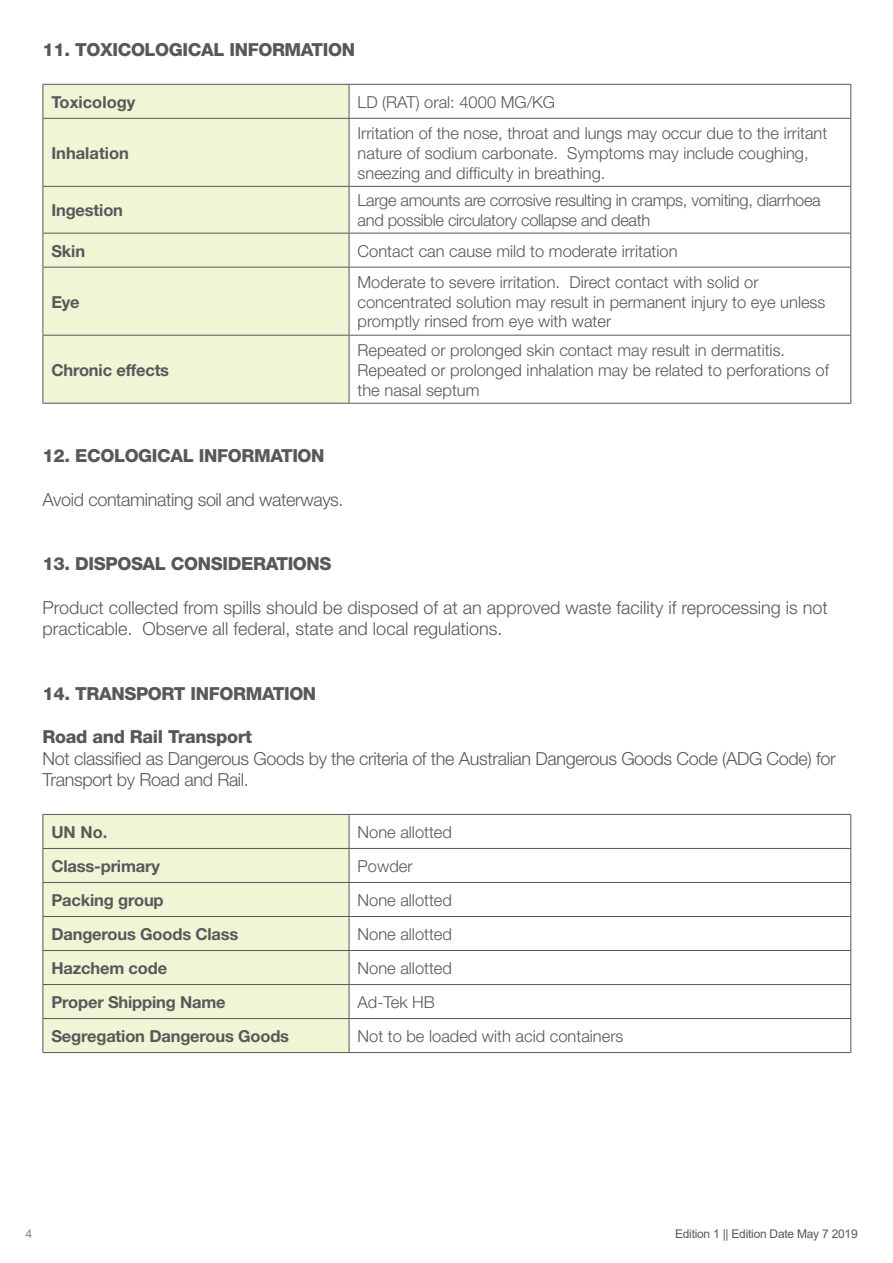
<style>
.page{position:relative;width:893px;height:1263px;background:#fff}
.page>*{position:absolute;margin:0;border:0;box-sizing:border-box;transform-origin:0 0}
.t1{font:300 18px/21.6px "Helvetica Neue LT";letter-spacing:-.02em;color:#57585a}
.t2{font:300 18px/21.6px "Helvetica Neue LT";color:#57585a}
.t3{font:800 18px "Helvetica Neue LT";letter-spacing:-.02em;color:#57585a}
.t4{font:300 16.5px/19.8px "Helvetica Neue LT";color:#57585a}
.t5{font:700 16.5px "Helvetica Neue LT";letter-spacing:-.01em;color:#57585a}
.t6{font:300 16.5px/19.8px "Helvetica Neue LT";letter-spacing:-.02em;color:#57585a}
.t7{font:12px "Arial";letter-spacing:-.02em;color:#57585a}
.t8{font:300 12px "Helvetica Neue LT";color:#57585a}
</style>
<div class="page">
<div style="left:44px;top:85px;width:305px;height:318px;background:#f0f5d5"></div>
<hr style="left:43px;top:85px;width:1px;height:33px;background:#57585a">
<hr style="left:43px;top:119px;width:1px;height:67px;background:#57585a">
<hr style="left:43px;top:84px;width:306px;height:1px;background:#57585a">
<hr style="left:43px;top:118px;width:306px;height:1px;background:#57585a">
<hr style="left:349px;top:85px;width:1px;height:33px;background:#57585a">
<hr style="left:349px;top:119px;width:1px;height:67px;background:#57585a">
<hr style="left:349px;top:84px;width:502px;height:1px;background:#57585a">
<hr style="left:850px;top:85px;width:1px;height:33px;background:#57585a">
<hr style="left:850px;top:119px;width:1px;height:67px;background:#57585a">
<hr style="left:349px;top:118px;width:502px;height:1px;background:#57585a">
<hr style="left:43px;top:187px;width:1px;height:46px;background:#57585a">
<hr style="left:43px;top:186px;width:306px;height:1px;background:#57585a">
<hr style="left:349px;top:187px;width:1px;height:46px;background:#57585a">
<hr style="left:349px;top:186px;width:502px;height:1px;background:#57585a">
<hr style="left:850px;top:187px;width:1px;height:46px;background:#57585a">
<hr style="left:43px;top:233px;width:1px;height:34px;background:#57585a">
<hr style="left:43px;top:267px;width:1px;height:68px;background:#57585a">
<hr style="left:43px;top:336px;width:1px;height:67px;background:#57585a">
<hr style="left:43px;top:233px;width:306px;height:1px;background:#57585a">
<hr style="left:43px;top:267px;width:306px;height:1px;background:#57585a">
<hr style="left:43px;top:335px;width:306px;height:1px;background:#57585a">
<hr style="left:349px;top:233px;width:1px;height:34px;background:#57585a">
<hr style="left:349px;top:267px;width:1px;height:68px;background:#57585a">
<hr style="left:349px;top:336px;width:1px;height:67px;background:#57585a">
<hr style="left:349px;top:233px;width:502px;height:1px;background:#57585a">
<hr style="left:349px;top:267px;width:502px;height:1px;background:#57585a">
<hr style="left:349px;top:335px;width:502px;height:1px;background:#57585a">
<hr style="left:850px;top:233px;width:1px;height:34px;background:#57585a">
<hr style="left:850px;top:267px;width:1px;height:68px;background:#57585a">
<hr style="left:850px;top:336px;width:1px;height:67px;background:#57585a">
<hr style="left:43px;top:403px;width:306px;height:1px;background:#57585a">
<hr style="left:349px;top:403px;width:502px;height:1px;background:#57585a">
<div style="left:44px;top:815px;width:305px;height:237px;background:#f0f5d5"></div>
<hr style="left:43px;top:815px;width:1px;height:33px;background:#57585a">
<hr style="left:43px;top:814px;width:306px;height:1px;background:#57585a">
<hr style="left:349px;top:815px;width:1px;height:33px;background:#57585a">
<hr style="left:349px;top:814px;width:502px;height:1px;background:#57585a">
<hr style="left:850px;top:815px;width:1px;height:33px;background:#57585a">
<hr style="left:43px;top:849px;width:1px;height:33px;background:#57585a">
<hr style="left:43px;top:848px;width:306px;height:1px;background:#57585a">
<hr style="left:349px;top:849px;width:1px;height:33px;background:#57585a">
<hr style="left:349px;top:848px;width:502px;height:1px;background:#57585a">
<hr style="left:850px;top:849px;width:1px;height:33px;background:#57585a">
<hr style="left:43px;top:883px;width:1px;height:33px;background:#57585a">
<hr style="left:43px;top:882px;width:306px;height:1px;background:#57585a">
<hr style="left:349px;top:883px;width:1px;height:33px;background:#57585a">
<hr style="left:349px;top:882px;width:502px;height:1px;background:#57585a">
<hr style="left:850px;top:883px;width:1px;height:33px;background:#57585a">
<hr style="left:43px;top:917px;width:1px;height:33px;background:#57585a">
<hr style="left:43px;top:951px;width:1px;height:33px;background:#57585a">
<hr style="left:43px;top:916px;width:306px;height:1px;background:#57585a">
<hr style="left:349px;top:917px;width:1px;height:33px;background:#57585a">
<hr style="left:349px;top:951px;width:1px;height:33px;background:#57585a">
<hr style="left:349px;top:916px;width:502px;height:1px;background:#57585a">
<hr style="left:850px;top:917px;width:1px;height:33px;background:#57585a">
<hr style="left:850px;top:951px;width:1px;height:33px;background:#57585a">
<hr style="left:43px;top:985px;width:1px;height:33px;background:#57585a">
<hr style="left:43px;top:950px;width:306px;height:1px;background:#57585a">
<hr style="left:43px;top:984px;width:306px;height:1px;background:#57585a">
<hr style="left:349px;top:985px;width:1px;height:33px;background:#57585a">
<hr style="left:349px;top:950px;width:502px;height:1px;background:#57585a">
<hr style="left:349px;top:984px;width:502px;height:1px;background:#57585a">
<hr style="left:850px;top:985px;width:1px;height:33px;background:#57585a">
<hr style="left:43px;top:1019px;width:1px;height:33px;background:#57585a">
<hr style="left:43px;top:1018px;width:306px;height:1px;background:#57585a">
<hr style="left:43px;top:1052px;width:306px;height:1px;background:#57585a">
<hr style="left:349px;top:1019px;width:1px;height:33px;background:#57585a">
<hr style="left:349px;top:1018px;width:502px;height:1px;background:#57585a">
<hr style="left:349px;top:1052px;width:502px;height:1px;background:#57585a">
<hr style="left:850px;top:1019px;width:1px;height:33px;background:#57585a">
<p class="t3" style="left:43px;top:39px;width:314px">11. TOXICOLOGICAL INFORMATION</p>
<p class="t5" style="left:51px;top:92px;width:85px">Toxicology</p>
<p class="t4" style="left:358px;top:92px;width:199px">LD (RAT) oral: 4000 MG/KG</p>
<p class="t5" style="left:51px;top:143px;width:79px">Inhalation</p>
<p class="t4" style="left:358px;top:123px;width:471px">Irritation of the nose, throat and lungs may occur due to the irritant nature of sodium carbonate. Symptoms may include coughing, sneezing and difficulty in breathing.</p>
<p class="t5" style="left:51px;top:200px;width:73px">Ingestion</p>
<p class="t6" style="left:358px;top:190px;width:465px">Large amounts are corrosive resulting in cramps, vomiting, diarrhoea and possible circulatory collapse and death</p>
<p class="t5" style="left:51px;top:240px;width:35px">Skin</p>
<p class="t4" style="left:358px;top:240px;width:322px">Contact can cause mild to moderate irritation</p>
<p class="t5" style="left:51px;top:292px;width:30px">Eye</p>
<p class="t4" style="left:358px;top:272px;width:469px">Moderate to severe irritation. Direct contact with solid or concentrated solution may result in permanent injury to eye unless promptly rinsed from eye with water</p>
<p class="t5" style="left:51px;top:360px;width:119px">Chronic effects</p>
<p class="t4" style="left:358px;top:340px;width:473px">Repeated or prolonged skin contact may result in dermatitis.<br>Repeated or prolonged inhalation may be related to perforations of the nasal septum</p>
<p class="t3" style="left:43px;top:445px;width:284px">12. ECOLOGICAL INFORMATION</p>
<p class="t1" style="left:43px;top:488px;width:303px">Avoid contaminating soil and waterways.</p>
<p class="t3" style="left:43px;top:553px;width:291px">13. DISPOSAL CONSIDERATIONS</p>
<p class="t2" style="left:43px;top:596px;width:787px">Product collected from spills should be disposed of at an approved waste facility if reprocessing is not practicable. Observe all federal, state and local regulations.</p>
<p class="t3" style="left:43px;top:683px;width:275px">14. TRANSPORT INFORMATION</p>
<p class="t3" style="left:43px;top:726px;width:211px">Road and Rail Transport</p>
<p class="t1" style="left:43px;top:747px;width:795px">Not classified as Dangerous Goods by the criteria of the Australian Dangerous Goods Code (ADG Code) for<br>Transport by Road and Rail.</p>
<p class="t5" style="left:51px;top:822px;width:57px">UN No.</p>
<p class="t4" style="left:358px;top:822px;width:96px">None allotted</p>
<p class="t5" style="left:51px;top:856px;width:110px">Class-primary</p>
<p class="t4" style="left:358px;top:856px;width:57px">Powder</p>
<p class="t5" style="left:51px;top:890px;width:114px">Packing group</p>
<p class="t4" style="left:358px;top:890px;width:96px">None allotted</p>
<p class="t5" style="left:51px;top:924px;width:189px">Dangerous Goods Class</p>
<p class="t4" style="left:358px;top:924px;width:96px">None allotted</p>
<p class="t5" style="left:51px;top:958px;width:117px">Hazchem code</p>
<p class="t4" style="left:358px;top:958px;width:96px">None allotted</p>
<p class="t5" style="left:51px;top:992px;width:176px">Proper Shipping Name</p>
<p class="t4" style="left:358px;top:992px;width:79px">Ad-Tek HB</p>
<p class="t5" style="left:51px;top:1026px;width:239px">Segregation Dangerous Goods</p>
<p class="t4" style="left:358px;top:1026px;width:267px">Not to be loaded with acid containers</p>
<p class="t8" style="left:26px;top:1227px;width:8px">4</p>
<p class="t7" style="left:675px;top:1226px;width:184px">Edition 1 || Edition Date May 7 2019</p>
</div>
